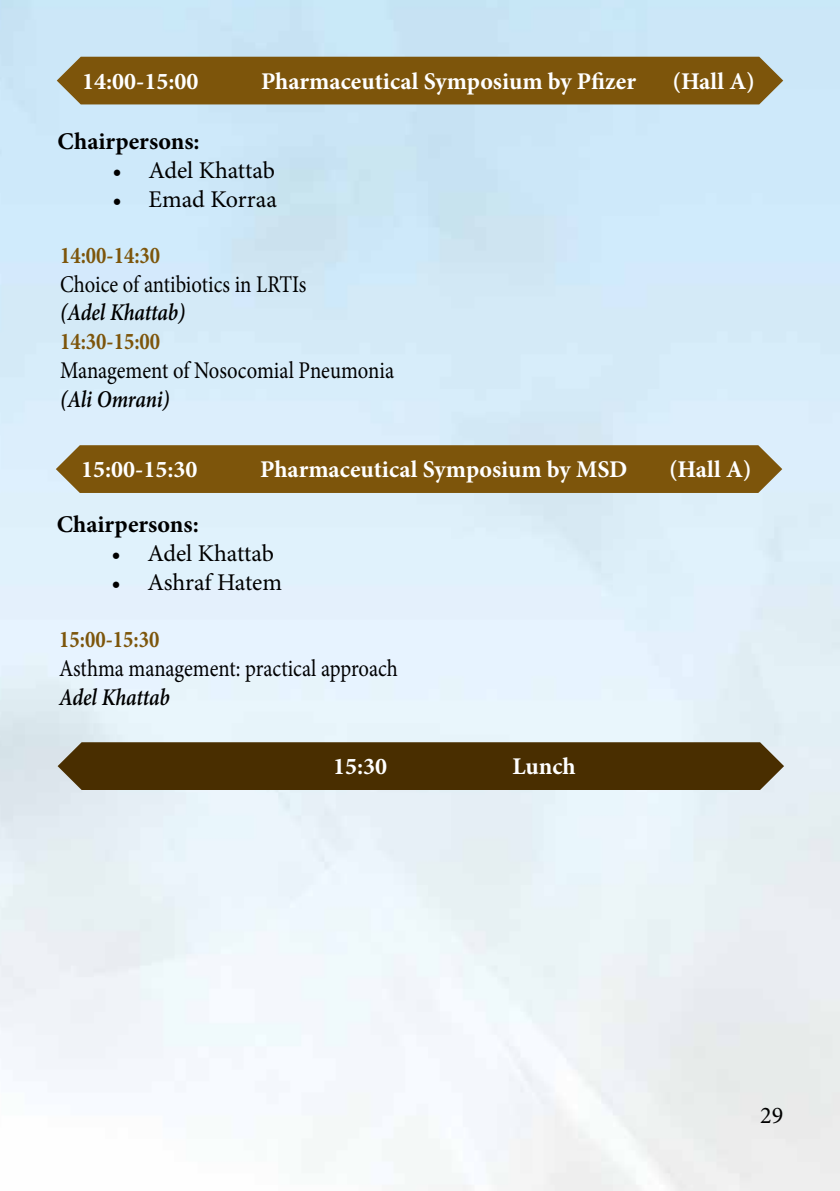
<style>
.page{position:relative;width:840px;height:1191px;background:#fff}
.page>*{position:absolute;margin:0;border:0;box-sizing:border-box;transform-origin:0 0}
.t1{font:700 24px "Minion Pro";color:#fff}
.t2{font:24px "Minion Pro";letter-spacing:-.005em;color:#000;scale:.86 1}
.t3{font:24px "Minion Pro";letter-spacing:-.005em;color:#000}
.t4{font:italic 600 24px "Minion Pro";letter-spacing:-.01em;color:#000;scale:.86 1}
.t5{font:700 24px "Minion Pro";color:#7d550b;scale:.86 1}
.t6{font:700 24px "Minion Pro";color:#000}
</style>
<div class="page">
<img style="left:0;top:0;width:839px;height:1191px">
<div style="left:57px;top:57px;width:725px;height:47px;background:#7d550b"></div>
<div style="left:56px;top:445px;width:725px;height:48px;background:#7d550b"></div>
<div style="left:58px;top:742px;width:725px;height:48px;background:#492e00"></div>
<p class="t1" style="left:82px;top:64px;width:118px">14:00-15:00</p>
<p class="t1" style="left:261px;top:64px;width:376px">Pharmaceutical Symposium by Pfizer</p>
<p class="t1" style="left:672px;top:64px;width:84px">(Hall A)</p>
<p class="t6" style="left:58px;top:124px;width:143px">Chairpersons:</p>
<p class="t3" style="left:112px;top:154px;width:164px">• Adel Khattab</p>
<p class="t3" style="left:112px;top:183px;width:166px">• Emad Korraa</p>
<p class="t5" style="left:60px;top:238px;width:118px">14:00-14:30</p>
<p class="t2" style="left:60px;top:268px;width:288px">Choice of antibiotics in LRTIs</p>
<p class="t4" style="left:60px;top:296px;width:147px">(Adel Khattab)</p>
<p class="t5" style="left:60px;top:324px;width:118px">14:30-15:00</p>
<p class="t2" style="left:60px;top:354px;width:390px">Management of Nosocomial Pneumonia</p>
<p class="t4" style="left:60px;top:382px;width:129px">(Ali Omrani)</p>
<p class="t1" style="left:81px;top:452px;width:118px">15:00-15:30</p>
<p class="t1" style="left:260px;top:452px;width:368px">Pharmaceutical Symposium by MSD</p>
<p class="t1" style="left:668px;top:452px;width:84px">(Hall A)</p>
<p class="t6" style="left:57px;top:507px;width:143px">Chairpersons:</p>
<p class="t3" style="left:111px;top:537px;width:164px">• Adel Khattab</p>
<p class="t3" style="left:111px;top:566px;width:172px">• Ashraf Hatem</p>
<p class="t5" style="left:59px;top:622px;width:118px">15:00-15:30</p>
<p class="t2" style="left:59px;top:652px;width:395px">Asthma management: practical approach</p>
<p class="t4" style="left:59px;top:680px;width:130px">Adel Khattab</p>
<p class="t1" style="left:333px;top:749px;width:56px">15:30</p>
<p class="t1" style="left:512px;top:749px;width:65px">Lunch</p>
<p class="t3" style="left:759px;top:1099px;width:25px">29</p>
</div>
